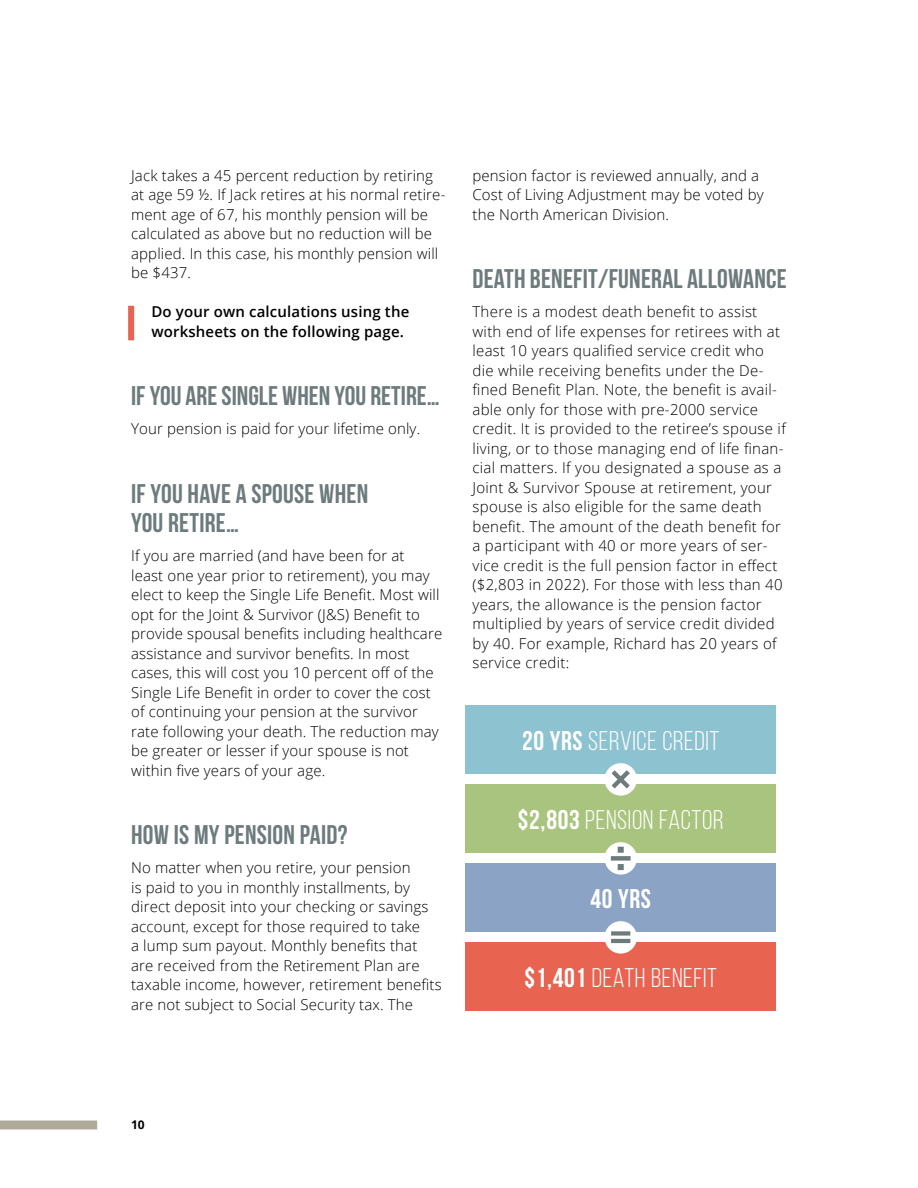
<style>
.page{position:relative;width:918px;height:1188px;background:#fff}
.page>*{position:absolute;margin:0;border:0;box-sizing:border-box;transform-origin:0 0}
.t1{font:27px/29.2px "Bebas Neue";letter-spacing:.01em;color:#6d7b7c}
.t2{font:27px "Bebas Neue";letter-spacing:.025em;color:#fff}
.t3{font:700 27px "Bebas Neue";color:#fff}
.t4{font:300 15px/19.5px "Open Sans";letter-spacing:.01em;color:#000}
.t5{font:600 15px/19.5px "Open Sans";letter-spacing:.01em;color:#000}
.t6{font:700 12px "Open Sans";color:#000}
.s1{font-weight:700}
</style>
<div class="page">
<div style="left:0;top:1120px;width:97px;height:10px;background:#aeab9d"></div>
<div style="left:128px;top:306px;width:6px;height:34px;background:#e86350"></div>
<div style="left:465px;top:706px;width:311px;height:68px;background:#8dc2d1"></div>
<div style="left:465px;top:785px;width:311px;height:68px;background:#a9c47e"></div>
<div style="left:465px;top:864px;width:311px;height:68px;background:#8ba3c5"></div>
<div style="left:465px;top:943px;width:311px;height:68px;background:#e86350"></div>
<div style="left:605px;top:763px;width:32px;height:33px;background:#fff;border-radius:50%"></div>
<svg style="left:612px;top:770px;width:18px;height:19px"></svg>
<div style="left:605px;top:842px;width:32px;height:33px;background:#fff;border-radius:50%"></div>
<div style="left:605px;top:921px;width:32px;height:33px;background:#fff;border-radius:50%"></div>
<div style="left:611px;top:931px;width:19px;height:5px;background:#6d7b7c"></div>
<hr style="left:611px;top:939px;width:19px;height:4px;background:#6d7b7c">
<svg style="left:611px;top:847px;width:20px;height:23px"></svg>
<p class="t4" style="left:131px;top:165px;width:316px">Jack takes a 45 percent reduction by retiring at age 59 ½. If Jack retires at his normal retire&shy;ment age of 67, his monthly pension will be calculated as above but no reduction will be applied. In this case, his monthly pension will be $437.</p>
<p class="t5" style="left:151px;top:302px;width:259px">Do your own calculations using the worksheets on the following page.</p>
<h1 class="t1" style="left:131px;top:381px;width:310px">IF YOU ARE SINGLE WHEN YOU RETIRE…</h1>
<p class="t4" style="left:131px;top:419px;width:291px">Your pension is paid for your lifetime only.</p>
<h1 class="t1" style="left:131px;top:478px;width:239px">IF YOU HAVE A SPOUSE WHEN<br>YOU RETIRE…</h1>
<p class="t4" style="left:131px;top:545px;width:313px">If you are married (and have been for at<br>least one year prior to retirement), you may elect to keep the Single Life Benefit. Most will opt for the Joint &amp; Survivor (J&amp;S) Benefit to provide spousal benefits including healthcare assistance and survivor benefits. In most cases, this will cost you 10 percent off of the Single Life Benefit in order to cover the cost of continuing your pension at the survivor rate following your death. The reduction may be greater or lesser if your spouse is not within five years of your age.</p>
<h1 class="t1" style="left:131px;top:819px;width:218px">HOW IS MY PENSION PAID?</h1>
<p class="t4" style="left:131px;top:857px;width:312px">No matter when you retire, your pension<br>is paid to you in monthly installments, by direct deposit into your checking or savings account, except for those required to take<br>a lump sum payout. Monthly benefits that are received from the Retirement Plan are taxable income, however, retirement benefits are not subject to Social Security tax. The</p>
<p class="t4" style="left:472px;top:165px;width:293px">pension factor is reviewed annually, and a<br>Cost of Living Adjustment may be voted by the North American Division.</p>
<h1 class="t1" style="left:472px;top:264px;width:316px">DEATH BENEFIT/FUNERAL ALLOWANCE</h1>
<p class="t4" style="left:472px;top:302px;width:315px">There is a modest death benefit to assist with end of life expenses for retirees with at least 10 years qualified service credit who die while receiving benefits under the De&shy;fined Benefit Plan. Note, the benefit is avail&shy;able only for those with pre-2000 service credit. It is provided to the retiree’s spouse if living, or to those managing end of life finan&shy;cial matters. If you designated a spouse as a Joint &amp; Survivor Spouse at retirement, your spouse is also eligible for the same death benefit. The amount of the death benefit for a participant with 40 or more years of ser&shy;vice credit is the full pension factor in effect ($2,803 in 2022). For those with less than 40 years, the allowance is the pension factor multiplied by years of service credit divided by 40. For example, Richard has 20 years of service credit:</p>
<h1 class="t2" style="left:522px;top:726px;width:199px"><span class="s1">20 YRS</span> SERVICE CREDIT</h1>
<h1 class="t2" style="left:518px;top:805px;width:207px"><span class="s1">$2,803</span> PENSION FACTOR</h1>
<h1 class="t3" style="left:590px;top:884px;width:62px">40 YRS</h1>
<h1 class="t2" style="left:524px;top:963px;width:194px"><span class="s1">$1,401</span> DEATH BENEFIT</h1>
<p class="t6" style="left:131px;top:1116px;width:15px">10</p>
</div>
